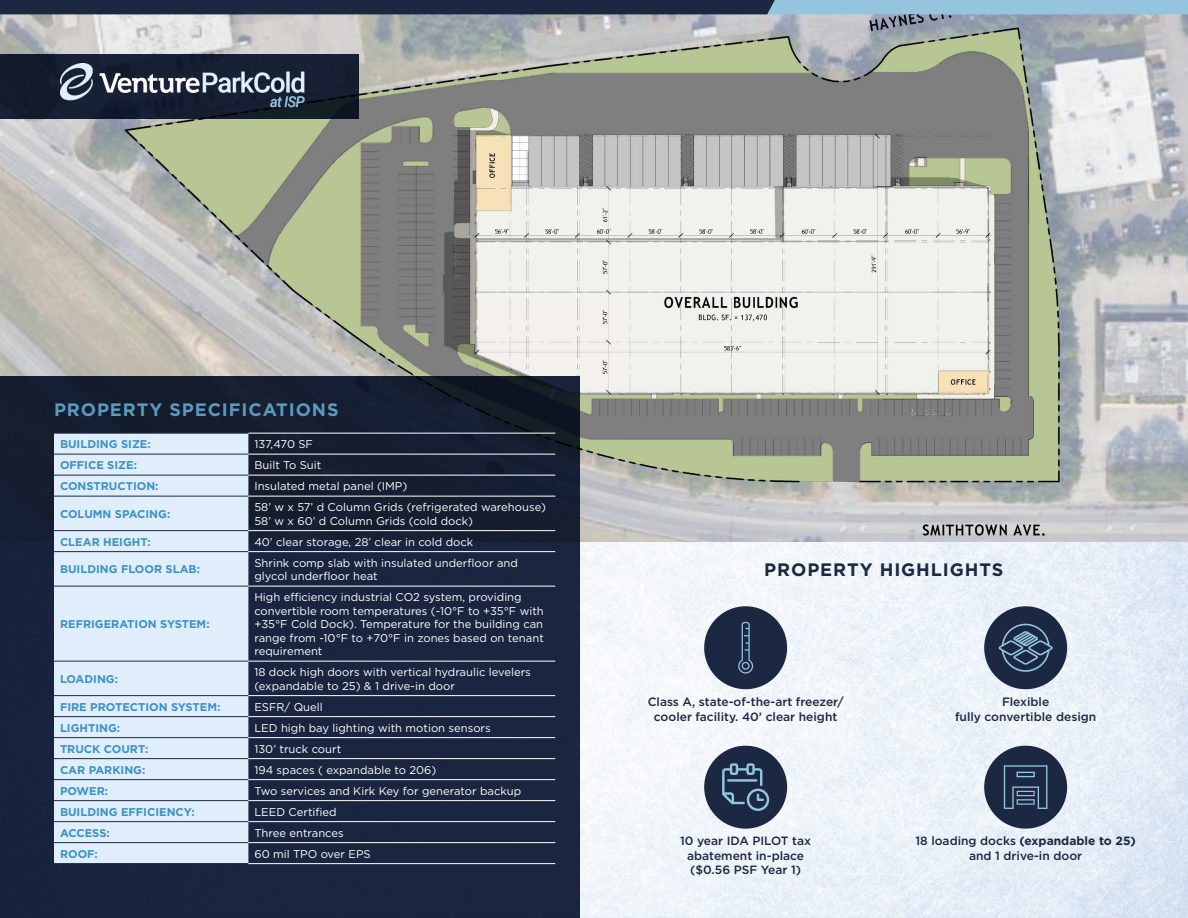
<style>
.page{position:relative;width:1188px;height:918px;background:#fff}
.page>*{position:absolute;margin:0;border:0;box-sizing:border-box;transform-origin:0 0}
.t1{font:700 18px "Gotham";letter-spacing:.05em;color:#5a9abe}
.t2{font:700 18px "Gotham";letter-spacing:.05em;color:#1c2842}
.t3{font:500 12px/14.4px "Gotham";color:#1c2842;text-align:center}
.t4{font:11.25px/13.5px "Gotham";color:#fff}
.t5{font:700 11.25px "Gotham";color:#3c91c7}
.s1{font-weight:700}
</style>
<div class="page">
<img style="left:580px;top:542px;width:608px;height:376px">
<img style="left:0;top:14px;width:1188px;height:528px">
<svg style="left:0;top:376px;width:580px;height:542px;background:#19233b"></svg>
<div style="left:0;top:54px;width:358px;height:65px;background:linear-gradient(to right,#141d31,#151e2e)"></div>
<img style="left:60px;top:63px;width:245px;height:48px">
<svg style="left:0;top:0;width:1188px;height:14px;background:#465e78"></svg>
<div style="left:54px;top:434px;width:194px;height:429px;background:#e0eefb"></div>
<hr style="left:54px;top:433px;width:194px;height:1px;background:#1c2842">
<hr style="left:54px;top:454px;width:194px;height:1px;background:#1c2842">
<hr style="left:54px;top:475px;width:194px;height:1px;background:#1c2842">
<hr style="left:54px;top:496px;width:194px;height:1px;background:#1c2842">
<hr style="left:54px;top:530px;width:194px;height:1px;background:#1c2842">
<hr style="left:54px;top:551px;width:194px;height:1px;background:#1c2842">
<hr style="left:54px;top:586px;width:194px;height:1px;background:#1c2842">
<hr style="left:54px;top:661px;width:194px;height:1px;background:#1c2842">
<hr style="left:54px;top:695px;width:194px;height:1px;background:#1c2842">
<hr style="left:54px;top:716px;width:194px;height:1px;background:#1c2842">
<hr style="left:54px;top:737px;width:194px;height:1px;background:#1c2842">
<hr style="left:54px;top:758px;width:194px;height:1px;background:#1c2842">
<hr style="left:54px;top:779px;width:194px;height:1px;background:#1c2842">
<hr style="left:54px;top:800px;width:194px;height:1px;background:#1c2842">
<hr style="left:54px;top:821px;width:194px;height:1px;background:#1c2842">
<hr style="left:54px;top:842px;width:194px;height:1px;background:#1c2842">
<hr style="left:54px;top:863px;width:194px;height:1px;background:#1c2842">
<hr style="left:248px;top:433px;width:307px;height:1px;background:#fff">
<hr style="left:248px;top:454px;width:307px;height:1px;background:#fff">
<hr style="left:248px;top:475px;width:307px;height:1px;background:#fff">
<hr style="left:248px;top:496px;width:307px;height:1px;background:#fff">
<hr style="left:248px;top:530px;width:307px;height:1px;background:#fff">
<hr style="left:248px;top:551px;width:307px;height:1px;background:#fff">
<hr style="left:248px;top:586px;width:307px;height:1px;background:#fff">
<hr style="left:248px;top:661px;width:307px;height:1px;background:#fff">
<hr style="left:248px;top:695px;width:307px;height:1px;background:#fff">
<hr style="left:248px;top:716px;width:307px;height:1px;background:#fff">
<hr style="left:248px;top:737px;width:307px;height:1px;background:#fff">
<hr style="left:248px;top:758px;width:307px;height:1px;background:#fff">
<hr style="left:248px;top:779px;width:307px;height:1px;background:#fff">
<hr style="left:248px;top:800px;width:307px;height:1px;background:#fff">
<hr style="left:248px;top:821px;width:307px;height:1px;background:#fff">
<hr style="left:248px;top:842px;width:307px;height:1px;background:#fff">
<hr style="left:248px;top:863px;width:307px;height:1px;background:#fff">
<div style="left:984px;top:746px;width:83px;height:83px;background:#1c2842;border-radius:50%"></div>
<svg style="left:1004px;top:765px;width:43px;height:44px"></svg>
<div style="left:704px;top:606px;width:83px;height:83px;background:#1c2842;border-radius:50%"></div>
<svg style="left:738px;top:622px;width:15px;height:52px"></svg>
<div style="left:984px;top:606px;width:83px;height:83px;background:#1c2842;border-radius:50%"></div>
<svg style="left:998px;top:623px;width:55px;height:49px"></svg>
<div style="left:704px;top:746px;width:83px;height:83px;background:#1c2842;border-radius:50%"></div>
<svg style="left:722px;top:763px;width:47px;height:48px"></svg>
<p class="t1" style="left:54px;top:397px;width:286px">PROPERTY SPECIFICATIONS</p>
<p class="t5" style="left:60px;top:437px;width:92px">BUILDING SIZE:</p>
<p class="t4" style="left:254px;top:437px;width:60px">137,470 SF</p>
<p class="t5" style="left:60px;top:458px;width:79px">OFFICE SIZE:</p>
<p class="t4" style="left:254px;top:458px;width:68px">Built To Suit</p>
<p class="t5" style="left:60px;top:479px;width:100px">CONSTRUCTION:</p>
<p class="t4" style="left:254px;top:479px;width:154px">Insulated metal panel (IMP)</p>
<p class="t5" style="left:60px;top:506px;width:112px">COLUMN SPACING:</p>
<p class="t4" style="left:254px;top:500px;width:293px">58’ w x 57’ d Column Grids (refrigerated warehouse)<br>58’ w x 60’ d Column Grids (cold dock)</p>
<p class="t5" style="left:60px;top:534px;width:92px">CLEAR HEIGHT:</p>
<p class="t4" style="left:254px;top:535px;width:220px">40’ clear storage, 28’ clear in cold dock</p>
<p class="t5" style="left:60px;top:562px;width:142px">BUILDING FLOOR SLAB:</p>
<p class="t4" style="left:254px;top:556px;width:265px">Shrink comp slab with insulated underfloor and glycol underfloor heat</p>
<p class="t5" style="left:60px;top:617px;width:151px">REFRIGERATION SYSTEM:</p>
<p class="t4" style="left:254px;top:590px;width:291px">High efficiency industrial CO2 system, providing convertible room temperatures (-10°F to +35°F with +35°F Cold Dock). Temperature for the building can range from -10°F to +70°F in zones based on tenant requirement</p>
<p class="t5" style="left:60px;top:671px;width:60px">LOADING:</p>
<p class="t4" style="left:254px;top:665px;width:278px">18 dock high doors with vertical hydraulic levelers (expandable to 25) &amp; 1 drive-in door</p>
<p class="t5" style="left:60px;top:699px;width:162px">FIRE PROTECTION SYSTEM:</p>
<p class="t4" style="left:254px;top:700px;width:70px">ESFR/ Quell</p>
<p class="t5" style="left:60px;top:720px;width:62px">LIGHTING:</p>
<p class="t4" style="left:254px;top:721px;width:238px">LED high bay lighting with motion sensors</p>
<p class="t5" style="left:60px;top:741px;width:90px">TRUCK COURT:</p>
<p class="t4" style="left:254px;top:742px;width:88px">130’ truck court</p>
<p class="t5" style="left:60px;top:762px;width:87px">CAR PARKING:</p>
<p class="t4" style="left:254px;top:763px;width:184px">194 spaces ( expandable to 206)</p>
<p class="t5" style="left:60px;top:783px;width:50px">POWER:</p>
<p class="t4" style="left:254px;top:784px;width:268px">Two services and Kirk Key for generator backup</p>
<p class="t5" style="left:60px;top:804px;width:136px">BUILDING EFFICIENCY:</p>
<p class="t4" style="left:254px;top:805px;width:84px">LEED Certified</p>
<p class="t5" style="left:60px;top:825px;width:51px">ACCESS:</p>
<p class="t4" style="left:254px;top:826px;width:91px">Three entrances</p>
<p class="t5" style="left:60px;top:846px;width:39px">ROOF:</p>
<p class="t4" style="left:254px;top:847px;width:118px">60 mil TPO over EPS</p>
<p class="t2" style="left:764px;top:558px;width:241px">PROPERTY HIGHLIGHTS</p>
<p class="t3" style="left:648px;top:695px;width:197px">Class A, state-of-the-art freezer/ cooler facility. 40’ clear height</p>
<p class="t3" style="left:1002px;top:695px;width:49px">Flexible</p>
<p class="t3" style="left:955px;top:709px;width:143px">fully convertible design</p>
<p class="t3" style="left:680px;top:834px;width:133px">10 year IDA PILOT tax</p>
<p class="t3" style="left:687px;top:848px;width:118px">abatement in-place</p>
<p class="t3" style="left:690px;top:863px;width:112px">($0.56 PSF Year 1)</p>
<p class="t3" style="left:915px;top:834px;width:222px">18 loading docks <span class="s1">(expandable to 25) </span>and 1 drive-in door</p>
</div>
